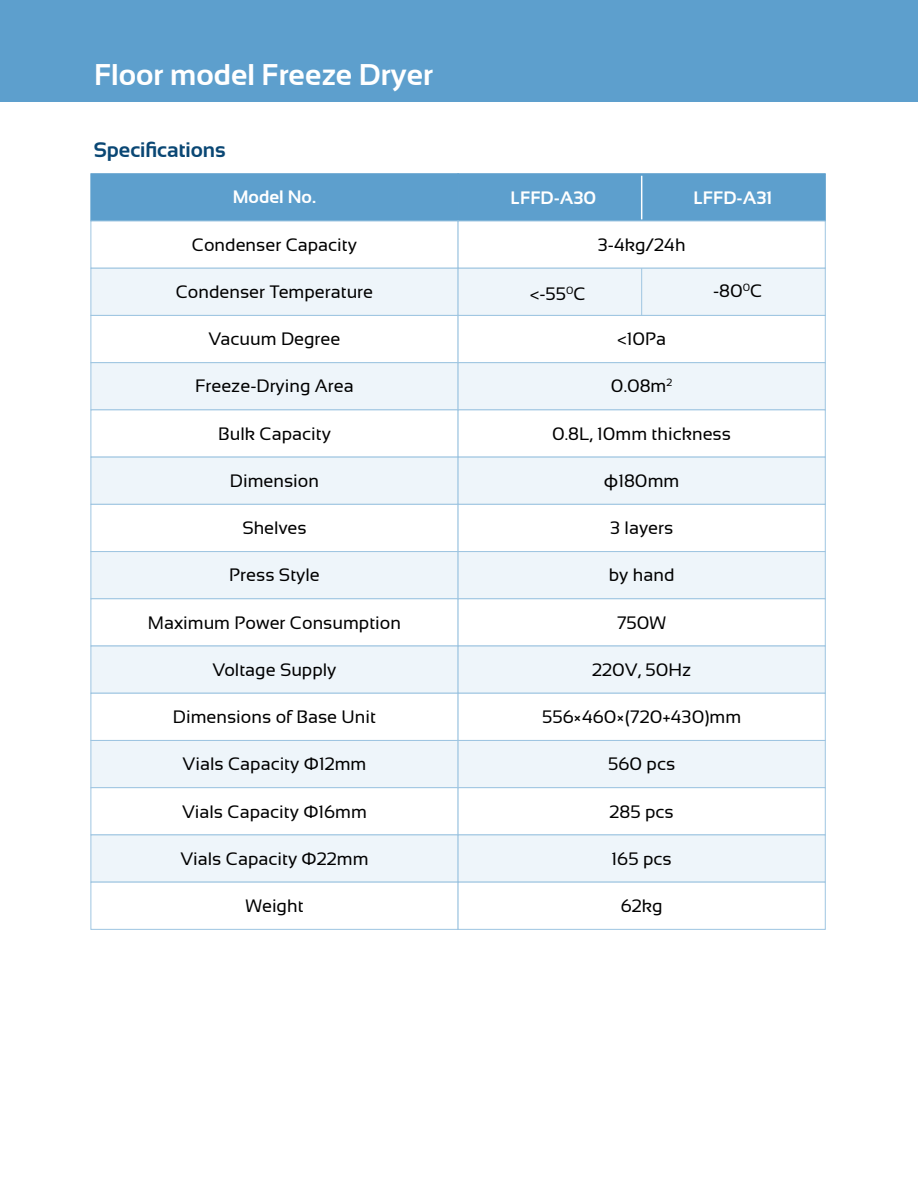
<style>
.page{position:relative;width:918px;height:1188px;background:#fff}
.page>*{position:absolute;margin:0;border:0;box-sizing:border-box;transform-origin:0 0}
.t1{font:700 30px "Sansation";color:#fff}
.t2{font:700 21px "Sansation";color:#0a4774}
.t3{font:18px "Sansation";color:#000}
.t4{font:700 18px "Sansation";color:#fff}
</style>
<div class="page">
<div style="left:0;top:0;width:918px;height:101px;background:#5d9fcd"></div>
<div style="left:91px;top:173px;width:367px;height:48px;background:#5d9fcd;border:1px solid #5d9fcd"></div>
<div style="left:458px;top:173px;width:368px;height:48px;background:#5d9fcd;border:1px solid #5d9fcd"></div>
<div style="left:91px;top:221px;width:367px;height:48px;background:#fff;border:1px solid #9ec5e1"></div>
<div style="left:458px;top:221px;width:368px;height:48px;background:#fff;border:1px solid #9ec5e1"></div>
<div style="left:91px;top:268px;width:367px;height:48px;background:#eef5fa;border:1px solid #9ec5e1"></div>
<div style="left:458px;top:268px;width:368px;height:48px;background:#eef5fa;border:1px solid #9ec5e1"></div>
<div style="left:91px;top:315px;width:367px;height:48px;background:#fff;border:1px solid #9ec5e1"></div>
<div style="left:458px;top:315px;width:368px;height:48px;background:#fff;border:1px solid #9ec5e1"></div>
<div style="left:91px;top:362px;width:367px;height:48px;background:#eef5fa;border:1px solid #9ec5e1"></div>
<div style="left:458px;top:362px;width:368px;height:48px;background:#eef5fa;border:1px solid #9ec5e1"></div>
<div style="left:91px;top:410px;width:367px;height:47px;background:#fff;border:1px solid #9ec5e1"></div>
<div style="left:458px;top:410px;width:368px;height:47px;background:#fff;border:1px solid #9ec5e1"></div>
<div style="left:91px;top:457px;width:367px;height:48px;background:#eef5fa;border:1px solid #9ec5e1"></div>
<div style="left:458px;top:457px;width:368px;height:48px;background:#eef5fa;border:1px solid #9ec5e1"></div>
<div style="left:91px;top:504px;width:367px;height:48px;background:#fff;border:1px solid #9ec5e1"></div>
<div style="left:458px;top:504px;width:368px;height:48px;background:#fff;border:1px solid #9ec5e1"></div>
<div style="left:91px;top:551px;width:367px;height:48px;background:#eef5fa;border:1px solid #9ec5e1"></div>
<div style="left:458px;top:551px;width:368px;height:48px;background:#eef5fa;border:1px solid #9ec5e1"></div>
<div style="left:91px;top:598px;width:367px;height:48px;background:#fff;border:1px solid #9ec5e1"></div>
<div style="left:458px;top:598px;width:368px;height:48px;background:#fff;border:1px solid #9ec5e1"></div>
<div style="left:91px;top:646px;width:367px;height:48px;background:#eef5fa;border:1px solid #9ec5e1"></div>
<div style="left:458px;top:646px;width:368px;height:48px;background:#eef5fa;border:1px solid #9ec5e1"></div>
<div style="left:91px;top:693px;width:367px;height:48px;background:#fff;border:1px solid #9ec5e1"></div>
<div style="left:458px;top:693px;width:368px;height:48px;background:#fff;border:1px solid #9ec5e1"></div>
<div style="left:91px;top:740px;width:367px;height:48px;background:#eef5fa;border:1px solid #9ec5e1"></div>
<div style="left:458px;top:740px;width:368px;height:48px;background:#eef5fa;border:1px solid #9ec5e1"></div>
<div style="left:91px;top:787px;width:367px;height:48px;background:#fff;border:1px solid #9ec5e1"></div>
<div style="left:458px;top:787px;width:368px;height:48px;background:#fff;border:1px solid #9ec5e1"></div>
<div style="left:91px;top:835px;width:367px;height:48px;background:#eef5fa;border:1px solid #9ec5e1"></div>
<div style="left:458px;top:835px;width:368px;height:48px;background:#eef5fa;border:1px solid #9ec5e1"></div>
<div style="left:91px;top:882px;width:367px;height:48px;background:#fff;border:1px solid #9ec5e1"></div>
<div style="left:458px;top:882px;width:368px;height:48px;background:#fff;border:1px solid #9ec5e1"></div>
<hr style="left:641px;top:176px;width:1px;height:43px;background:#fff">
<hr style="left:641px;top:268px;width:1px;height:47px;background:#9ec5e1">
<h1 class="t1" style="left:94px;top:58px;width:340px">Floor model Freeze Dryer</h1>
<p class="t2" style="left:94px;top:138px;width:134px">Specifications</p>
<p class="t4" style="left:233px;top:187px;width:85px">Model No.</p>
<p class="t3" style="left:192px;top:234px;width:167px">Condenser Capacity</p>
<p class="t3" style="left:176px;top:282px;width:199px">Condenser Temperature</p>
<p class="t3" style="left:209px;top:329px;width:133px">Vacuum Degree</p>
<p class="t3" style="left:195px;top:376px;width:160px">Freeze-Drying Area</p>
<p class="t3" style="left:218px;top:423px;width:114px">Bulk Capacity</p>
<p class="t3" style="left:230px;top:471px;width:91px">Dimension</p>
<p class="t3" style="left:242px;top:518px;width:66px">Shelves</p>
<p class="t3" style="left:229px;top:565px;width:92px">Press Style</p>
<p class="t3" style="left:148px;top:612px;width:255px">Maximum Power Consumption</p>
<p class="t3" style="left:213px;top:660px;width:125px">Voltage Supply</p>
<p class="t3" style="left:173px;top:707px;width:205px">Dimensions of Base Unit</p>
<p class="t3" style="left:183px;top:754px;width:185px">Vials Capacity Φ12mm</p>
<p class="t3" style="left:182px;top:801px;width:186px">Vials Capacity Φ16mm</p>
<p class="t3" style="left:180px;top:849px;width:190px">Vials Capacity Φ22mm</p>
<p class="t3" style="left:245px;top:896px;width:60px">Weight</p>
<p class="t4" style="left:511px;top:188px;width:87px">LFFD-A30</p>
<p class="t4" style="left:693px;top:188px;width:80px">LFFD-A31</p>
<p class="t3" style="left:598px;top:234px;width:89px">3-4kg/24h</p>
<p class="t3" style="left:530px;top:283px;width:58px">&lt;-55<sup>0</sup>C</p>
<p class="t3" style="left:713px;top:281px;width:51px">-80<sup>0</sup>C</p>
<p class="t3" style="left:617px;top:329px;width:51px">&lt;10Pa</p>
<p class="t3" style="left:611px;top:376px;width:63px">0.08m<sup>2</sup></p>
<p class="t3" style="left:552px;top:423px;width:180px">0.8L, 10mm thickness</p>
<p class="t3" style="left:604px;top:471px;width:77px">ф180mm</p>
<p class="t3" style="left:610px;top:518px;width:65px">3 layers</p>
<p class="t3" style="left:609px;top:565px;width:67px">by hand</p>
<p class="t3" style="left:617px;top:612px;width:51px">750W</p>
<p class="t3" style="left:592px;top:660px;width:101px">220V, 50Hz</p>
<p class="t3" style="left:542px;top:707px;width:201px">556×460×(720+430)mm</p>
<p class="t3" style="left:608px;top:754px;width:69px">560 pcs</p>
<p class="t3" style="left:610px;top:801px;width:66px">285 pcs</p>
<p class="t3" style="left:612px;top:849px;width:62px">165 pcs</p>
<p class="t3" style="left:621px;top:896px;width:43px">62kg</p>
</div>
